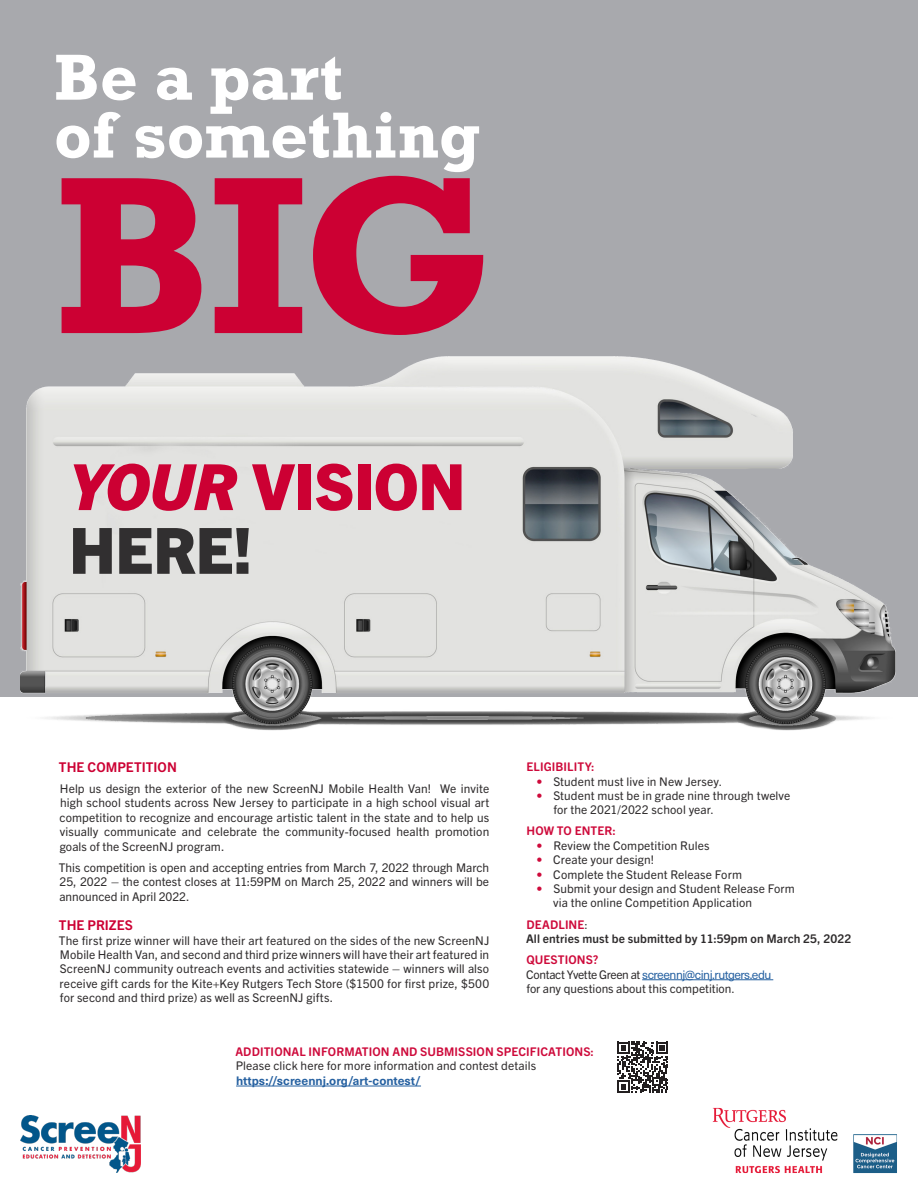
<style>
.page{position:relative;width:918px;height:1188px;background:#fff}
.page>*{position:absolute;margin:0;border:0;box-sizing:border-box;transform-origin:0 0}
.t1{font:700 228px "Rockwell";color:#c03}
.t2{font:700 66.15px/57.9px "Rockwell";color:#fff}
.t3{font:800 63.75px "Trade Gothic Next LT Pro";letter-spacing:-.01em;color:#c03}
.t4{font:800 63.75px "Trade Gothic Next LT Pro";color:#312f30}
.t5{font:700 13.5px "Trade Gothic Next LT Pro";letter-spacing:.005em;color:#c03}
.t6{font:12px/14.4px "Trade Gothic Next LT Pro";letter-spacing:.01em;color:#2e2b2c;text-align:justify}
.t7{font:12px/14.4px "Trade Gothic Next SR Pro";letter-spacing:.01em;color:#2e2b2c}
.t8{font:700 12px "Trade Gothic Next SR Pro";letter-spacing:.005em;color:#ce0a3b}
.t9{font:700 12px "Trade Gothic Next SR Pro";letter-spacing:.01em;color:#2e2b2c}
.t10{font:700 12px "Neue Haas Unica W1 G";color:#2661a1}
.s1{font-style:italic}
.s2{font-weight:700;color:#ce0a3b}
.s3{font-weight:400;color:#2e2b2c}
.s4{font-family:"Neue Haas Unica W1 G";color:#2661a1}
</style>
<div class="page">
<img style="left:712px;top:1107px;width:185px;height:67px">
<img style="left:21px;top:1116px;width:119px;height:57px">
<div style="left:0;top:0;width:917px;height:697px;background:#a8a9ad"></div>
<img style="left:21px;top:356px;width:874px;height:375px">
<hr style="left:642px;top:979px;width:131px;height:1px;background:#2661a1">
<svg style="left:617px;top:1042px;width:51px;height:51px"></svg>
<hr style="left:236px;top:1086px;width:185px;height:1px;background:#2661a1">
<p class="t2" style="left:54px;top:49px;width:428px">Be a part<br>of something</p>
<p class="t1" style="left:54px;top:118px;width:441px">BIG</p>
<p class="t3" style="left:69px;top:443px;width:398px"><span class="s1">YOUR</span> VISION</p>
<p class="t4" style="left:69px;top:506px;width:185px">HERE!</p>
<p class="t5" style="left:59px;top:758px;width:119px">THE COMPETITION</p>
<p class="t6" style="left:59px;top:781px;width:432px">Help us design the exterior of the new ScreenNJ Mobile Health Van! We invite high school students across New Jersey to participate in a high school visual art competition to recognize and encourage artistic talent in the state and to help us visually communicate and celebrate the community-focused health promotion goals of the ScreenNJ program.</p>
<p class="t6" style="left:59px;top:859px;width:432px">This competition is open and accepting entries from March 7, 2022 through March 25, 2022 – the contest closes at 11:59PM on March 25, 2022 and winners will be announced in April 2022.</p>
<p class="t5" style="left:59px;top:916px;width:75px">THE PRIZES</p>
<p class="t6" style="left:59px;top:932px;width:432px">The first prize winner will have their art featured on the sides of the new ScreenNJ Mobile Health Van, and second and third prize winners will have their art featured in ScreenNJ community outreach events and activities statewide – winners will also receive gift cards for the Kite+Key Rutgers Tech Store ($1500 for first prize, $500 for second and third prize) as well as ScreenNJ gifts.</p>
<p class="t8" style="left:527px;top:758px;width:70px">ELIGIBILITY:</p>
<p class="t7" style="left:536px;top:773px;width:187px"><span class="s2">•</span> Student must live in New Jersey.</p>
<p class="t7" style="left:553px;top:788px;width:239px;text-indent:-17px"><span class="s2">•</span> Student must be in grade nine through twelve for the 2021/2022 school year.</p>
<p class="t8" style="left:527px;top:823px;width:91px">HOW TO ENTER:</p>
<p class="t7" style="left:536px;top:838px;width:174px"><span class="s2">•</span> Review the Competition Rules</p>
<p class="t7" style="left:536px;top:852px;width:119px"><span class="s2">•</span> Create your design!</p>
<p class="t7" style="left:536px;top:866px;width:207px"><span class="s2">•</span> Complete the Student Release Form</p>
<p class="t7" style="left:553px;top:881px;width:243px;text-indent:-17px"><span class="s2">•</span> Submit your design and Student Release Form via the online Competition Application</p>
<p class="t8" style="left:527px;top:916px;width:63px">DEADLINE<span class="s3">:</span></p>
<p class="t9" style="left:526px;top:930px;width:327px">All entries must be submitted by 11:59pm on March 25, 2022</p>
<p class="t8" style="left:526px;top:951px;width:73px">QUESTIONS?</p>
<p class="t7" style="left:526px;top:966px;width:247px">Contact Yvette Green at <span class="s4">screennj@cinj.rutgers.edu </span>for any questions about this competition.</p>
<p class="t8" style="left:235px;top:1043px;width:360px">ADDITIONAL INFORMATION AND SUBMISSION SPECIFICATIONS:</p>
<p class="t7" style="left:236px;top:1058px;width:302px">Please click here for more information and contest details</p>
<p class="t10" style="left:236px;top:1071px;width:186px">https://screennj.org/art-contest/</p>
</div>
